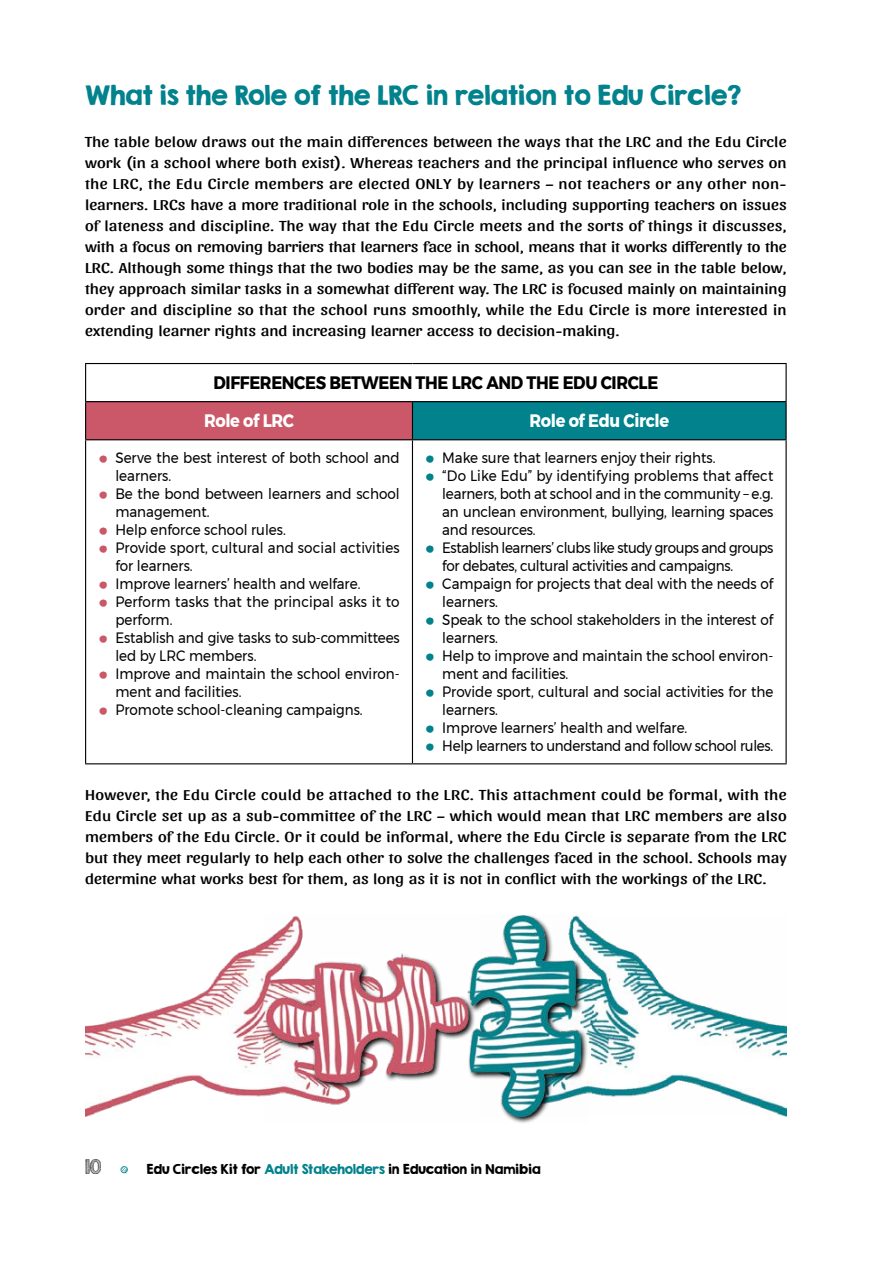
<style>
.page{position:relative;width:893px;height:1263px;background:#fff}
.page>*{position:absolute;margin:0;border:0;box-sizing:border-box;transform-origin:0 0}
.t1{font:24px "KG Second Chances Solid";color:#01828c}
.t2{font:700 18px "Montserrat";letter-spacing:-.02em;color:#000;scale:.9 1}
.t3{font:700 18px "Montserrat";letter-spacing:-.02em;color:#fff;scale:.9 1}
.t4{font:18px "KG Second Chances Sketch";color:#000}
.t5{font:15px/21px "Sansita";color:#000;text-align:justify;scale:1.15 1}
.t6{font:15px/18px "Montserrat";color:#000;scale:.9 1}
.t7{font:15px/18px "Montserrat";letter-spacing:-.03em;color:#000;scale:.9 1}
.t8{font:15px "Montserrat";letter-spacing:-.02em;color:#000;scale:.9 1}
.t9{font:12px "KG Second Chances Solid";color:#000}
.s1{font-family:"KG Second Chances Solid";font-size:36px;color:#ca5868}
.s2{font-family:"KG Second Chances Solid";font-size:36px;color:#01828c}
.s3{color:#01828c}
</style>
<div class="page">
<svg style="left:121px;top:1166px;width:7px;height:7px"></svg>
<div style="left:86px;top:402px;width:326px;height:38px;background:#ca5868"></div>
<div style="left:412px;top:402px;width:374px;height:38px;background:#01828c"></div>
<hr style="left:85px;top:363px;width:327px;height:1px;background:#000">
<hr style="left:85px;top:364px;width:1px;height:37px;background:#000">
<hr style="left:412px;top:363px;width:375px;height:1px;background:#000">
<hr style="left:785px;top:364px;width:2px;height:37px;background:#000">
<hr style="left:85px;top:401px;width:327px;height:1px;background:#000">
<hr style="left:85px;top:402px;width:1px;height:37px;background:#000">
<hr style="left:412px;top:401px;width:375px;height:1px;background:#000">
<hr style="left:412px;top:402px;width:1px;height:37px;background:#000">
<hr style="left:785px;top:402px;width:2px;height:37px;background:#000">
<hr style="left:85px;top:439px;width:327px;height:1px;background:#000">
<hr style="left:85px;top:440px;width:1px;height:323px;background:#000">
<hr style="left:412px;top:439px;width:375px;height:1px;background:#000">
<hr style="left:412px;top:440px;width:1px;height:323px;background:#000">
<hr style="left:785px;top:440px;width:2px;height:323px;background:#000">
<hr style="left:85px;top:763px;width:327px;height:1px;background:#000">
<hr style="left:412px;top:763px;width:375px;height:1px;background:#000">
<img style="left:588px;top:927px;width:198px;height:189px">
<img style="left:85px;top:942px;width:179px;height:174px">
<svg style="left:264px;top:915px;width:324px;height:208px"></svg>
<img style="left:266px;top:916px;width:314px;height:200px">
<h1 class="t1" style="left:85px;top:80px;width:658px">What is the Role of the LRC in relation to Edu Circle?</h1>
<p class="t5" style="left:85px;top:131px;width:612px">The table below draws out the main differences between the ways that the LRC and the Edu Circle work (in a school where both exist). Whereas teachers and the principal influence who serves on the LRC, the Edu Circle members are elected ONLY by learners – not teachers or any other non&shy;learners. LRCs have a more traditional role in the schools, including supporting teachers on issues of lateness and discipline. The way that the Edu Circle meets and the sorts of things it discusses, with a focus on removing barriers that learners face in school, means that it works differently to the LRC. Although some things that the two bodies may be the same, as you can see in the table below, they approach similar tasks in a somewhat different way. The LRC is focused mainly on maintaining order and discipline so that the school runs smoothly, while the Edu Circle is more interested in extending learner rights and increasing learner access to decision-making.</p>
<p class="t2" style="left:214px;top:368px;width:496px">DIFFERENCES BETWEEN THE LRC AND THE EDU CIRCLE</p>
<p class="t3" style="left:204px;top:406px;width:102px">Role of LRC</p>
<p class="t3" style="left:529px;top:406px;width:157px">Role of Edu Circle</p>
<p class="t6" style="left:115px;top:449px;width:317px;text-indent:-17px"><span class="s1">•</span> Serve the best interest of both school and learners.</p>
<p class="t6" style="left:115px;top:485px;width:317px;text-indent:-17px"><span class="s1">•</span> Be the bond between learners and school management.</p>
<p class="t6" style="left:98px;top:521px;width:210px"><span class="s1">•</span> Help enforce school rules.</p>
<p class="t6" style="left:115px;top:539px;width:317px;text-indent:-17px"><span class="s1">•</span> Provide sport, cultural and social activities for learners.</p>
<p class="t6" style="left:98px;top:575px;width:293px"><span class="s1">•</span> Improve learners’ health and welfare.</p>
<p class="t6" style="left:115px;top:593px;width:317px;text-indent:-17px"><span class="s1">•</span> Perform tasks that the principal asks it to perform.</p>
<p class="t6" style="left:115px;top:629px;width:317px;text-indent:-17px"><span class="s1">•</span> Establish and give tasks to sub-committees led by LRC members.</p>
<p class="t6" style="left:115px;top:665px;width:316px;text-indent:-17px"><span class="s1">•</span> Improve and maintain the school environ&shy;ment and facilities.</p>
<p class="t6" style="left:98px;top:701px;width:295px"><span class="s1">•</span> Promote school-cleaning campaigns.</p>
<p class="t6" style="left:425px;top:449px;width:324px"><span class="s2">•</span> Make sure that learners enjoy their rights.</p>
<p class="t6" style="left:442px;top:467px;width:369px;text-align:justify;text-indent:-17px"><span class="s2">•</span> “Do Like Edu” by identifying problems that affect learners, both at school and in the community – e.g. an unclean environment, bullying, learning spaces and resources.</p>
<p class="t7" style="left:442px;top:539px;width:369px;text-indent:-17px"><span class="s2">•</span> Establish learners’ clubs like study groups and groups for debates, cultural activities and campaigns.</p>
<p class="t6" style="left:442px;top:575px;width:369px;text-indent:-17px"><span class="s2">•</span> Campaign for projects that deal with the needs of learners.</p>
<p class="t6" style="left:442px;top:611px;width:369px;text-indent:-17px"><span class="s2">•</span> Speak to the school stakeholders in the interest of learners.</p>
<p class="t6" style="left:442px;top:647px;width:367px;text-indent:-17px"><span class="s2">•</span> Help to improve and maintain the school environ&shy;ment and facilities.</p>
<p class="t6" style="left:442px;top:683px;width:369px;text-indent:-17px"><span class="s2">•</span> Provide sport, cultural and social activities for the learners.</p>
<p class="t6" style="left:425px;top:719px;width:293px"><span class="s2">•</span> Improve learners’ health and welfare.</p>
<p class="t8" style="left:425px;top:734px;width:388px"><span class="s2">•</span> Help learners to understand and follow school rules.</p>
<p class="t5" style="left:85px;top:785px;width:612px">However, the Edu Circle could be attached to the LRC. This attachment could be formal, with the Edu Circle set up as a sub-committee of the LRC – which would mean that LRC members are also members of the Edu Circle. Or it could be informal, where the Edu Circle is separate from the LRC but they meet regularly to help each other to solve the challenges faced in the school. Schools may determine what works best for them, as long as it is not in conflict with the workings of the LRC.</p>
<p class="t4" style="left:85px;top:1155px;width:18px">10</p>
<p class="t9" style="left:147px;top:1161px;width:395px">Edu Circles Kit for <span class="s3">Adult Stakeholders</span> in Education in Namibia</p>
</div>
